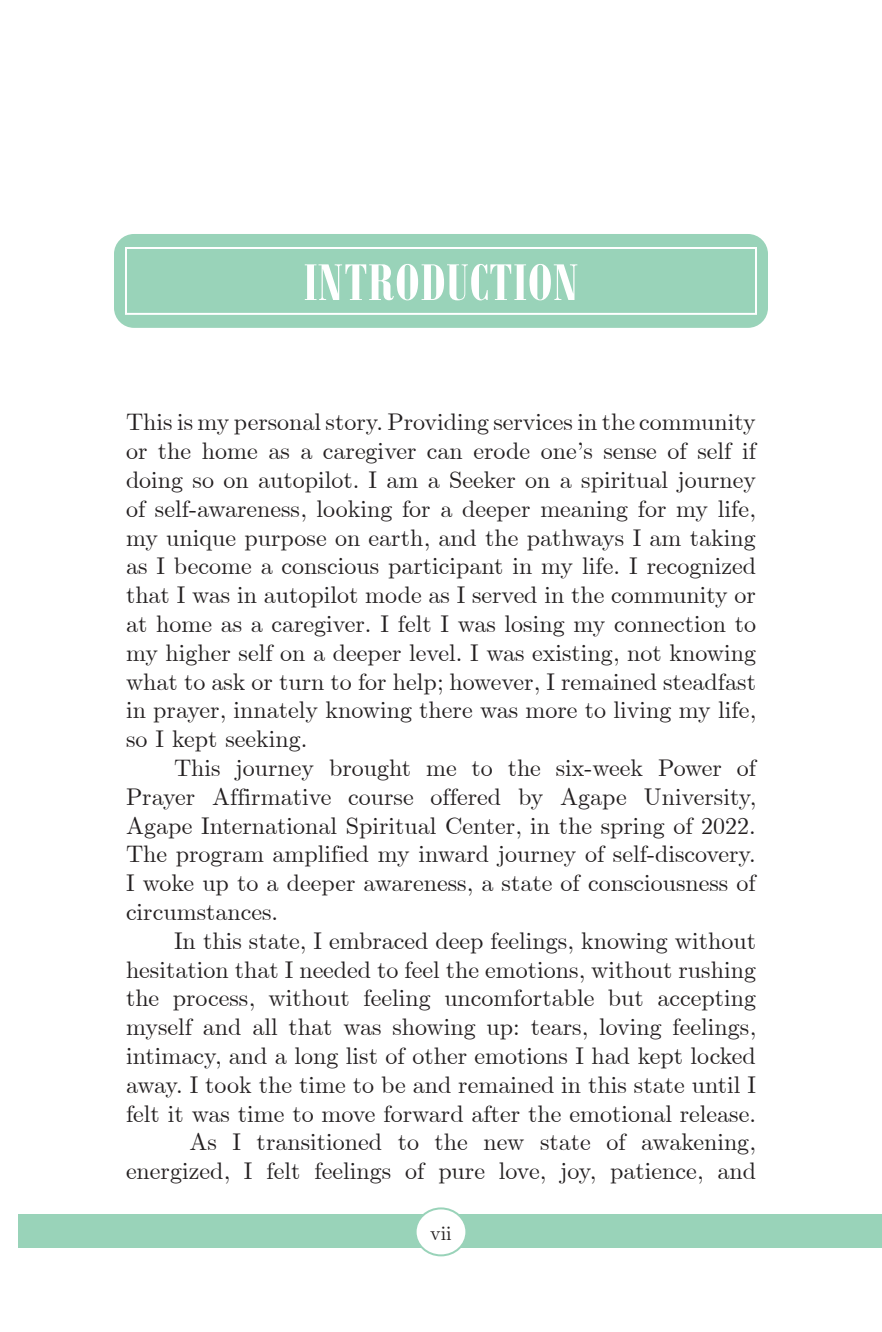
<style>
.page{position:relative;width:882px;height:1332px;background:#fff}
.page>*{position:absolute;margin:0;border:0;box-sizing:border-box;transform-origin:0 0}
.t1{font:700 56px "Bodoni MT Condensed";letter-spacing:.02em;color:#fff}
.t2{font:24px/28.8px "Euclid";color:#231f20;text-align:justify}
.t3{font:20px "Euclid";color:#231f20}
</style>
<div class="page">
<div style="left:18px;top:1214px;width:864px;height:34px;background:#99d3b9"></div>
<div style="left:416px;top:1208px;width:50px;height:47px;background:#fff;border-radius:50%"></div>
<div style="left:415px;top:1207px;width:52px;height:49px;border:2px solid #99d3b9;border-radius:50%"></div>
<div style="left:114px;top:234px;width:654px;height:94px;background:#99d3b9;border-radius:20px"></div>
<div style="left:125px;top:247px;width:632px;height:68px;border:2px solid #fff"></div>
<h1 class="t1" style="left:304px;top:249px;width:276px">INTRODUCTION</h1>
<p class="t2" style="left:126px;top:408px;width:632px">This is my personal story. Providing services in the community or the home as a caregiver can erode one’s sense of self if doing so on autopilot. I am a Seeker on a spiritual journey of self-awareness, looking for a deeper meaning for my life, my unique purpose on earth, and the pathways I am taking as I become a conscious participant in my life. I recognized that I was in autopilot mode as I served in the community or at home as a caregiver. I felt I was losing my connection to my higher self on a deeper level. I was existing, not knowing what to ask or turn to for help; however, I remained steadfast in prayer, innately knowing there was more to living my life, so I kept seeking.</p>
<p class="t2" style="left:126px;top:754px;width:632px;text-indent:48px">This journey brought me to the six-week Power of Prayer Affirmative course offered by Agape University, Agape International Spiritual Center, in the spring of 2022.<br>The program amplified my inward journey of self-discovery.<br>I woke up to a deeper awareness, a state of consciousness of circumstances.</p>
<p class="t2" style="left:126px;top:927px;width:632px;text-align:right">In this state, I embraced deep feelings, knowing without hesitation that I needed to feel the emotions, without rushing the process, without feeling uncomfortable but accepting myself and all that was showing up: tears, loving feelings, intimacy, and a long list of other emotions I had kept locked away. I took the time to be and remained in this state until I felt it was time to move forward after the emotional release.<br>As I transitioned to the new state of awakening, energized, I felt feelings of pure love, joy, patience, and</p>
<p class="t3" style="left:430px;top:1222px;width:23px">vii</p>
</div>
